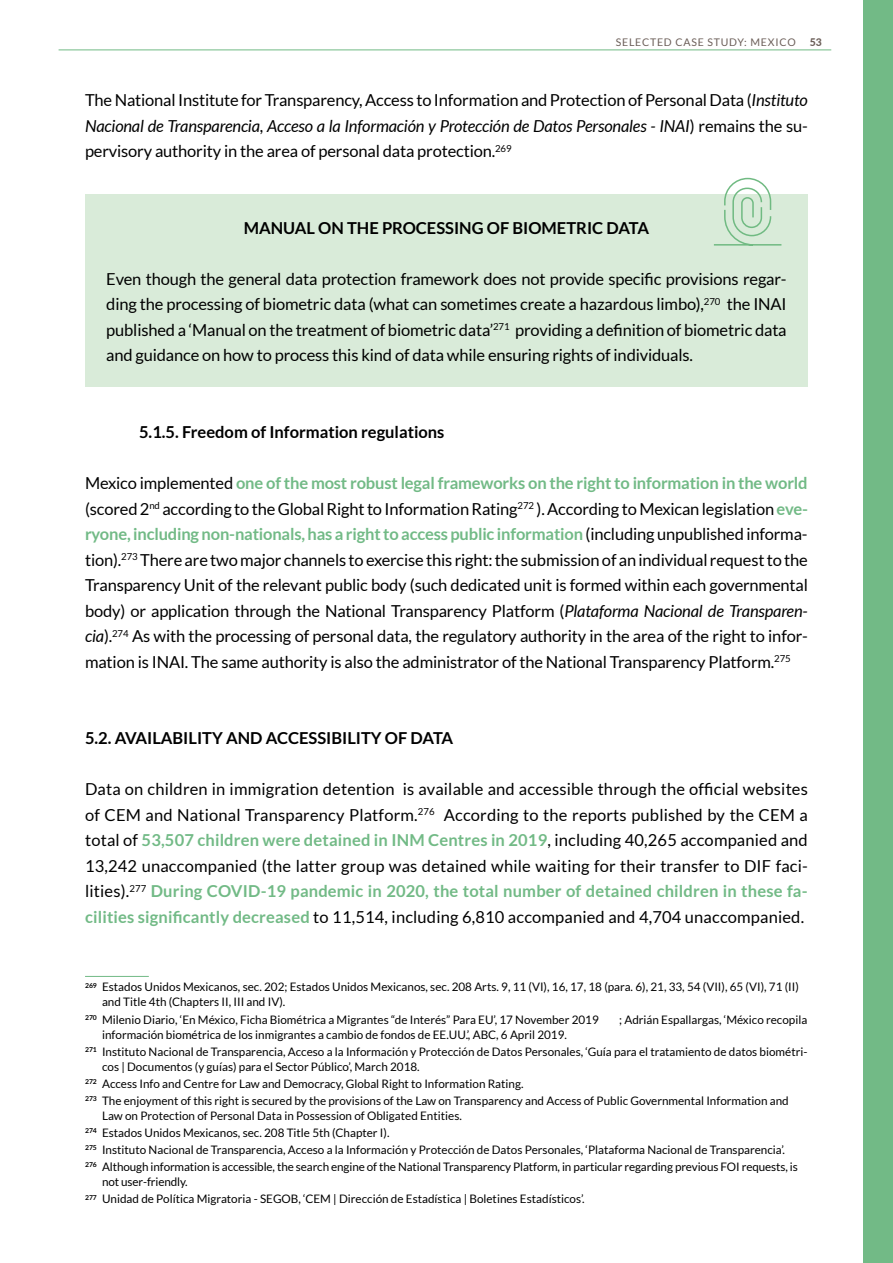
<style>
.page{position:relative;width:893px;height:1263px;background:#fff}
.page>*{position:absolute;margin:0;border:0;box-sizing:border-box;transform-origin:0 0}
.t1{font:16.5px/25.5px "Lato";letter-spacing:-.01em;color:#000;text-align:justify}
.t2{font:700 16.5px "Lato";color:#000}
.t3{font:11.7px/17.1px "Lato";color:#000}
.t4{font:10.5px "Lato";letter-spacing:.075em;color:#6b5e58}
.t5{font:800 10.5px "Lato";color:#6b5e58}
.s1{font-style:italic}
.s2{font-weight:700;color:#72ba86}
</style>
<div class="page">
<hr style="left:59px;top:50px;width:772px;height:1px;background:#70ba84">
<div style="left:863px;top:0;width:30px;height:1263px;background:#72ba86"></div>
<div style="left:85px;top:195px;width:723px;height:192px;background:#d9ebd9"></div>
<hr style="left:85px;top:976px;width:64px;height:1px;background:#72ba86">
<svg style="left:712px;top:177px;width:71px;height:69px"></svg>
<p class="t4" style="left:616px;top:36px;width:181px">SELECTED CASE STUDY: MEXICO</p>
<p class="t5" style="left:810px;top:34px;width:14px">53</p>
<p class="t1" style="left:85px;top:87px;width:724px">The National Institute for Transparency, Access to Information and Protection of Personal Data (<span class="s1">Instituto Nacional de Transparencia, Acceso a la Información y Protección de Datos Personales - INAI</span>) remains the su&shy;pervisory authority in the area of personal data protection.<sup>269</sup></p>
<p class="t2" style="left:244px;top:218px;width:407px">MANUAL ON THE PROCESSING OF BIOMETRIC DATA</p>
<p class="t1" style="left:106px;top:266px;width:682px">Even though the general data protection framework does not provide specific provisions regar&shy;ding the processing of biometric data (what can sometimes create a hazardous limbo),<sup>270</sup> the INAI published a ‘Manual on the treatment of biometric data’<sup>271</sup> providing a definition of biometric data and guidance on how to process this kind of data while ensuring rights of individuals.</p>
<p class="t2" style="left:139px;top:422px;width:307px">5.1.5. Freedom of Information regulations</p>
<p class="t1" style="left:85px;top:470px;width:724px">Mexico implemented <span class="s2">one of the most robust legal frameworks on the right to information in the world </span>(scored 2<sup>nd</sup> according to the Global Right to Information Rating<sup>272</sup> ). According to Mexican legislation <span class="s2">eve&shy;ryone, including non-nationals, has a right to access public information</span> (including unpublished informa&shy;tion).<sup>273</sup> There are two major channels to exercise this right: the submission of an individual request to the Transparency Unit of the relevant public body (such dedicated unit is formed within each governmental body) or application through the National Transparency Platform (<span class="s1">Plataforma Nacional de Transparen&shy;cia</span>).<sup>274</sup> As with the processing of personal data, the regulatory authority in the area of the right to infor&shy;mation is INAI. The same authority is also the administrator of the National Transparency Platform.<sup>275</sup></p>
<p class="t2" style="left:85px;top:729px;width:370px">5.2. AVAILABILITY AND ACCESSIBILITY OF DATA</p>
<p class="t1" style="left:85px;top:776px;width:724px">Data on children in immigration detention is available and accessible through the official websites of CEM and National Transparency Platform.<sup>276</sup> According to the reports published by the CEM a total of <span class="s2">53,507 children were detained in INM Centres in 2019</span>, including 40,265 accompanied and 13,242 unaccompanied (the latter group was detained while waiting for their transfer to DIF faci&shy;lities).<sup>277</sup> <span class="s2">During COVID-19 pandemic in 2020, the total number of detained children in these fa&shy;cilities significantly decreased</span> to 11,514, including 6,810 accompanied and 4,704 unaccompanied.</p>
<p class="t3" style="left:102px;top:979px;width:698px;line-height:15px;text-indent:-17px"><sup>269</sup> Estados Unidos Mexicanos, sec. 202; Estados Unidos Mexicanos, sec. 208 Arts. 9, 11 (VI), 16, 17, 18 (para. 6), 21, 33, 54 (VII), 65 (VI), 71 (II) and Title 4th (Chapters II, III and IV).</p>
<p class="t3" style="left:85px;top:1011px;width:515px"><sup>270</sup> Milenio Diario, ‘En México, Ficha Biométrica a Migrantes “de Interés” Para EU’, 17 November 2019</p>
<p class="t3" style="left:619px;top:1011px;width:190px">; Adrián Espallargas, ‘México recopila</p>
<p class="t3" style="left:85px;top:1026px;width:724px;text-indent:17px">información biométrica de los inmigrantes a cambio de fondos de EE.UU.’, ABC, 6 April 2019.<br><sup>271</sup> Instituto Nacional de Transparencia, Acceso a la Información y Protección de Datos Personales, ‘Guía para el tratamiento de datos biométri-</p>
<p class="t3" style="left:85px;top:1058px;width:705px;text-indent:17px">cos | Documentos (y guías) para el Sector Público’, March 2018.<br><sup>272</sup> Access Info and Centre for Law and Democracy, Global Right to Information Rating.<br><sup>273</sup> The enjoyment of this right is secured by the provisions of the Law on Transparency and Access of Public Governmental Information and</p>
<p class="t3" style="left:85px;top:1107px;width:714px;text-indent:17px">Law on Protection of Personal Data in Possession of Obligated Entities.<br><sup>274</sup> Estados Unidos Mexicanos, sec. 208 Title 5th (Chapter I).<br><sup>275</sup> Instituto Nacional de Transparencia, Acceso a la Información y Protección de Datos Personales, ‘Plataforma Nacional de Transparencia’.<br><sup>276</sup> Although information is accessible, the search engine of the National Transparency Platform, in particular regarding previous FOI requests, is</p>
<p class="t3" style="left:85px;top:1173px;width:501px;text-indent:17px">not user-friendly.<br><sup>277</sup> Unidad de Política Migratoria - SEGOB, ‘CEM | Dirección de Estadística | Boletines Estadísticos’.</p>
</div>
